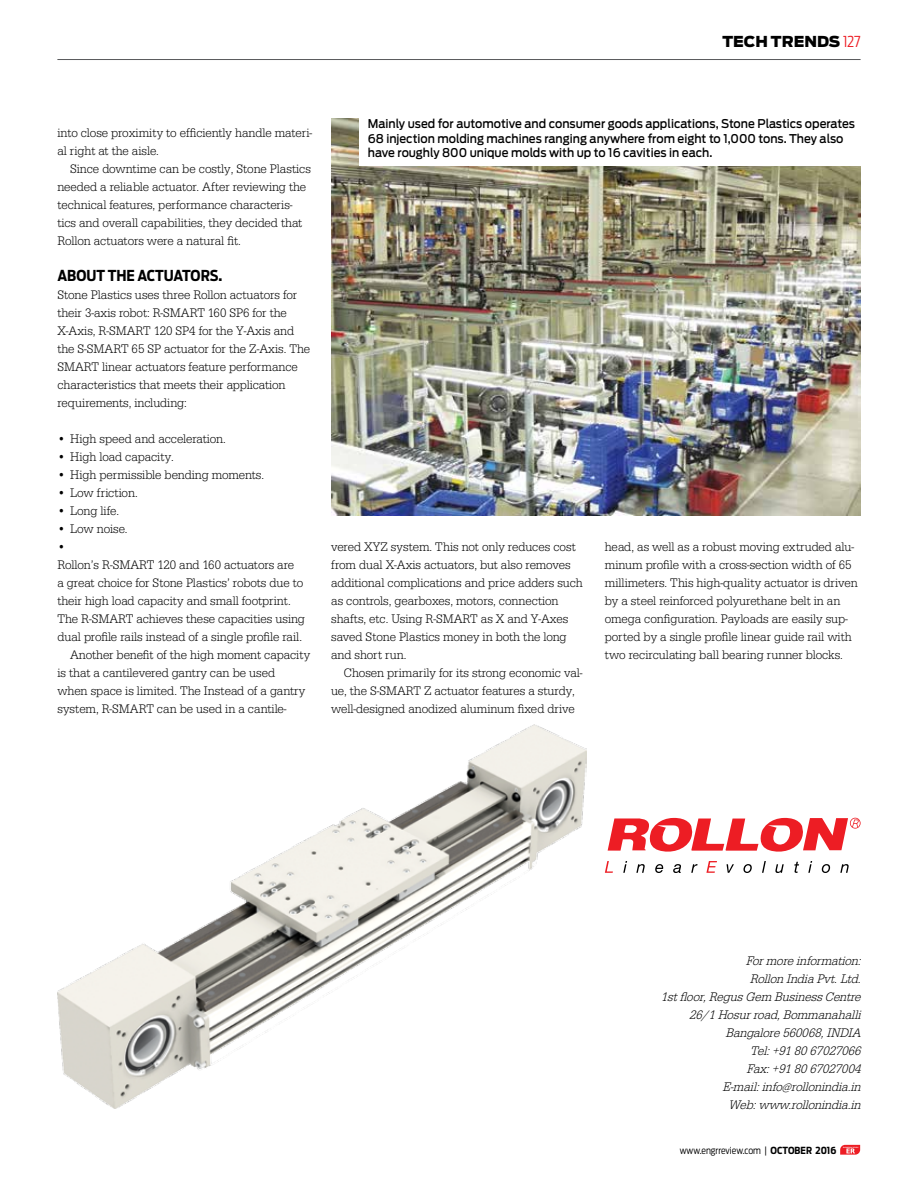
<style>
.page{position:relative;width:918px;height:1188px;background:#fff}
.page>*{position:absolute;margin:0;border:0;box-sizing:border-box;transform-origin:0 0}
.t1{font:700 15px "Antenna Cond";color:#000}
.t2{font:900 15px "Antenna";color:#000}
.t3{font:300 12.9px/18px "Egyptienne FS";color:#000;scale:.93 1}
.t4{font:italic 300 12.9px/18px "Egyptienne FS";color:#000;text-align:right;scale:.93 1}
.t5{font:500 12px/14.2px "Antenna";color:#000;scale:.93 1}
.t6{font:300 9.75px "Antenna Cond";color:#000}
.s1{font-family:"Antenna Cond";font-weight:300;color:#ed1d24}
.s2{font-weight:700}
</style>
<div class="page">
<svg style="left:840px;top:1145px;width:20px;height:10px"></svg>
<hr style="left:57px;top:59px;width:804px;height:1px;background:#58595b">
<img style="left:331px;top:119px;width:530px;height:397px">
<div style="left:359px;top:111px;width:511px;height:54px;background:#fff"></div>
<img style="left:57px;top:724px;width:530px;height:385px">
<svg style="left:605px;top:861px;width:8px;height:12px"></svg>
<svg style="left:623px;top:861px;width:4px;height:12px"></svg>
<svg style="left:636px;top:864px;width:9px;height:9px"></svg>
<svg style="left:655px;top:864px;width:8px;height:9px"></svg>
<svg style="left:673px;top:864px;width:8px;height:9px"></svg>
<svg style="left:691px;top:864px;width:7px;height:9px"></svg>
<svg style="left:706px;top:861px;width:11px;height:12px"></svg>
<svg style="left:727px;top:864px;width:7px;height:9px"></svg>
<svg style="left:743px;top:864px;width:9px;height:9px"></svg>
<svg style="left:762px;top:861px;width:4px;height:12px"></svg>
<svg style="left:775px;top:864px;width:9px;height:9px"></svg>
<svg style="left:794px;top:862px;width:5px;height:11px"></svg>
<svg style="left:808px;top:861px;width:4px;height:12px"></svg>
<svg style="left:822px;top:864px;width:8px;height:9px"></svg>
<svg style="left:840px;top:864px;width:9px;height:9px"></svg>
<svg style="left:608px;top:818px;width:253px;height:34px"></svg>
<p class="t2" style="left:722px;top:33px;width:140px">TECH TRENDS <span class="s1">127</span></p>
<p class="t3" style="left:57px;top:123px;width:275px">into close proximity to efficiently handle materi&shy;al right at the aisle.</p>
<p class="t3" style="left:57px;top:159px;width:274px;text-indent:13px">Since downtime can be costly, Stone Plastics needed a reliable actuator. After reviewing the technical features, performance characteris&shy;tics and overall capabilities, they decided that Rollon actuators were a natural fit.</p>
<p class="t1" style="left:57px;top:266px;width:167px">ABOUT THE ACTUATORS.</p>
<p class="t3" style="left:57px;top:285px;width:273px">Stone Plastics uses three Rollon actuators for their 3-axis robot: R-SMART 160 SP6 for the X-Axis, R-SMART 120 SP4 for the Y-Axis and the S-SMART 65 SP actuator for the Z-Axis. The SMART linear actuators feature performance characteristics that meets their application requirements, including:</p>
<p class="t3" style="left:57px;top:430px;width:183px">• High speed and acceleration.</p>
<p class="t3" style="left:57px;top:448px;width:127px">• High load capacity.</p>
<p class="t3" style="left:57px;top:466px;width:224px">• High permissible bending moments.</p>
<p class="t3" style="left:57px;top:484px;width:88px">• Low friction.</p>
<p class="t3" style="left:57px;top:502px;width:68px">• Long life.</p>
<p class="t3" style="left:57px;top:520px;width:77px">• Low noise.</p>
<p class="t3" style="left:57px;top:538px;width:10px">•</p>
<p class="t3" style="left:57px;top:556px;width:256px">Rollon’s R-SMART 120 and 160 actuators are</p>
<p class="t3" style="left:57px;top:574px;width:266px">a great choice for Stone Plastics’ robots due to</p>
<p class="t3" style="left:57px;top:592px;width:252px">their high load capacity and small footprint.</p>
<p class="t3" style="left:57px;top:610px;width:268px">The R-SMART achieves these capacities using</p>
<p class="t3" style="left:57px;top:628px;width:265px">dual profile rails instead of a single profile rail.</p>
<p class="t3" style="left:70px;top:646px;width:260px">Another benefit of the high moment capacity</p>
<p class="t3" style="left:57px;top:664px;width:236px">is that a cantilevered gantry can be used</p>
<p class="t3" style="left:57px;top:682px;width:268px">when space is limited. The Instead of a gantry</p>
<p class="t3" style="left:57px;top:700px;width:248px">system, R-SMART can be used in a cantile-</p>
<p class="t5" style="left:368px;top:117px;width:525px">Mainly used for automotive and consumer goods applications, Stone Plastics operates<br>68 injection molding machines ranging anywhere from eight to 1,000 tons. They also have roughly 800 unique molds with up to 16 cavities in each.</p>
<p class="t3" style="left:331px;top:537px;width:272px">vered XYZ system. This not only reduces cost from dual X-Axis actuators, but also removes additional complications and price adders such as controls, gearboxes, motors, connection shafts, etc. Using R-SMART as X and Y-Axes saved Stone Plastics money in both the long and short run.</p>
<p class="t3" style="left:331px;top:664px;width:272px;text-indent:13px">Chosen primarily for its strong economic val&shy;ue, the S-SMART Z actuator features a sturdy, well-designed anodized aluminum fixed drive</p>
<p class="t3" style="left:605px;top:537px;width:273px">head, as well as a robust moving extruded alu&shy;minum profile with a cross-section width of 65 millimeters. This high-quality actuator is driven by a steel reinforced polyurethane belt in an omega configuration. Payloads are easily sup&shy;ported by a single profile linear guide rail with two recirculating ball bearing runner blocks.</p>
<p class="t4" style="left:661px;top:951px;width:221px">Formoreinformation:<br>RollonIndiaPvt.Ltd.<br>1stfloor,RegusGem BusinessCentre<br>26/ 1Hosurroad,Bommanahalli<br>Bangalore560068,INDIA<br>Tel:+918067027066<br>Fax:+918067027004<br>E-mail:info@rollonindia.in<br>Web:www.rollonindia.in</p>
<p class="t6" style="left:680px;top:1145px;width:158px">www.engrreview.com | <span class="s2">OCTOBER 2016</span></p>
</div>
